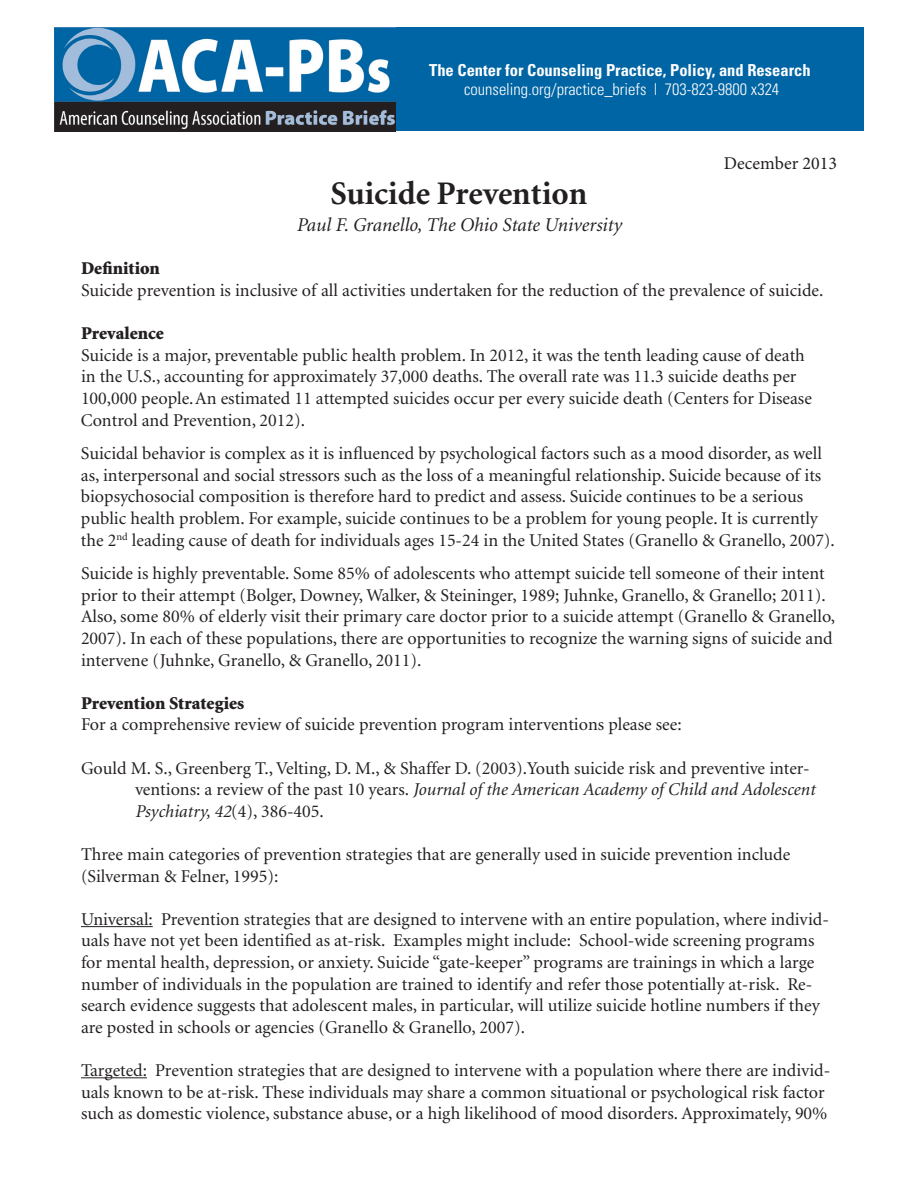
<style>
.page{position:relative;width:918px;height:1188px;background:#fff}
.page>*{position:absolute;margin:0;border:0;box-sizing:border-box;transform-origin:0 0}
.t1{font:700 33px "Minion";color:#231f20}
.t2{font:italic 19.5px "Minion";color:#231f20}
.t3{font:18px/21.6px "Minion";color:#231f20}
.t4{font:900 18px "Minion";color:#231f20}
.t5{font:18px "Minion Pro";color:#231f20}
.t6{font:700 condensed 16.5px "Univers";color:#fff}
.t7{font:300 condensed 16.5px "Univers";color:#fff}
.s1{font-style:italic}
</style>
<div class="page">
<div style="left:370px;top:28px;width:494px;height:103px;background:#0065a4"></div>
<img style="left:55px;top:28px;width:340px;height:103px">
<hr style="left:81px;top:926px;width:72px;height:1px;background:#231f20">
<hr style="left:81px;top:1077px;width:66px;height:1px;background:#231f20">
<p class="t6" style="left:429px;top:60px;width:383px">The Center for Counseling Practice, Policy, and Research</p>
<p class="t7" style="left:464px;top:80px;width:317px">counseling.org/practice_briefs | 703-823-9800 x324</p>
<h1 class="t1" style="left:331px;top:177px;width:258px">Suicide Prevention</h1>
<p class="t2" style="left:296px;top:215px;width:327px">Paul F. Granello, The Ohio State University</p>
<p class="t5" style="left:724px;top:151px;width:115px">December 2013</p>
<p class="t4" style="left:81px;top:260px;width:80px">Definition</p>
<p class="t3" style="left:81px;top:280px;width:744px">Suicide prevention is inclusive of all activities undertaken for the reduction of the prevalence of suicide.</p>
<p class="t4" style="left:81px;top:324px;width:84px">Prevalence</p>
<p class="t3" style="left:81px;top:345px;width:732px">Suicide is a major, preventable public health problem. In 2012, it was the tenth leading cause of death in the U.S., accounting for approximately 37,000 deaths. The overall rate was 11.3 suicide deaths per 100,000 people.An estimated 11 attempted suicides occur per every suicide death (Centers for Disease Control and Prevention, 2012).</p>
<p class="t3" style="left:81px;top:443px;width:755px">Suicidal behavior is complex as it is influenced by psychological factors such as a mood disorder, as well as, interpersonal and social stressors such as the loss of a meaningful relationship. Suicide because of its biopsychosocial composition is therefore hard to predict and assess. Suicide continues to be a serious public health problem. For example, suicide continues to be a problem for young people. It is currently the 2<sup>nd</sup> leading cause of death for individuals ages 15-24 in the United States (Granello &amp; Granello, 2007).</p>
<p class="t3" style="left:81px;top:563px;width:756px">Suicide is highly preventable. Some 85% of adolescents who attempt suicide tell someone of their intent prior to their attempt (Bolger, Downey, Walker, &amp; Steininger, 1989; Juhnke, Granello, &amp; Granello; 2011).<br>Also, some 80% of elderly visit their primary care doctor prior to a suicide attempt (Granello &amp; Granello, 2007). In each of these populations, there are opportunities to recognize the warning signs of suicide and intervene (Juhnke, Granello, &amp; Granello, 2011).</p>
<p class="t4" style="left:81px;top:694px;width:165px">Prevention Strategies</p>
<p class="t3" style="left:81px;top:715px;width:602px">For a comprehensive review of suicide prevention program interventions please see:</p>
<p class="t3" style="left:135px;top:758px;width:682px;text-indent:-54px">Gould M. S., Greenberg T., Velting, D. M., &amp; Shaffer D. (2003).Youth suicide risk and preventive inter&shy;ventions: a review of the past 10 years. <span class="s1">Journal of the American Academy of Child and Adolescent<br>Psychiatry, 42</span>(4), 386-405.</p>
<p class="t3" style="left:81px;top:844px;width:711px">Three main categories of prevention strategies that are generally used in suicide prevention include (Silverman &amp; Felner, 1995):</p>
<p class="t3" style="left:81px;top:909px;width:749px">Universal: Prevention strategies that are designed to intervene with an entire population, where individ&shy;uals have not yet been identified as at-risk. Examples might include: School-wide screening programs for mental health, depression, or anxiety. Suicide “gate-keeper” programs are trainings in which a large number of individuals in the population are trained to identify and refer those potentially at-risk. Re&shy;search evidence suggests that adolescent males, in particular, will utilize suicide hotline numbers if they are posted in schools or agencies (Granello &amp; Granello, 2007).</p>
<p class="t3" style="left:81px;top:1060px;width:751px">Targeted: Prevention strategies that are designed to intervene with a population where there are individ&shy;uals known to be at-risk. These individuals may share a common situational or psychological risk factor such as domestic violence, substance abuse, or a high likelihood of mood disorders. Approximately, 90%</p>
</div>
